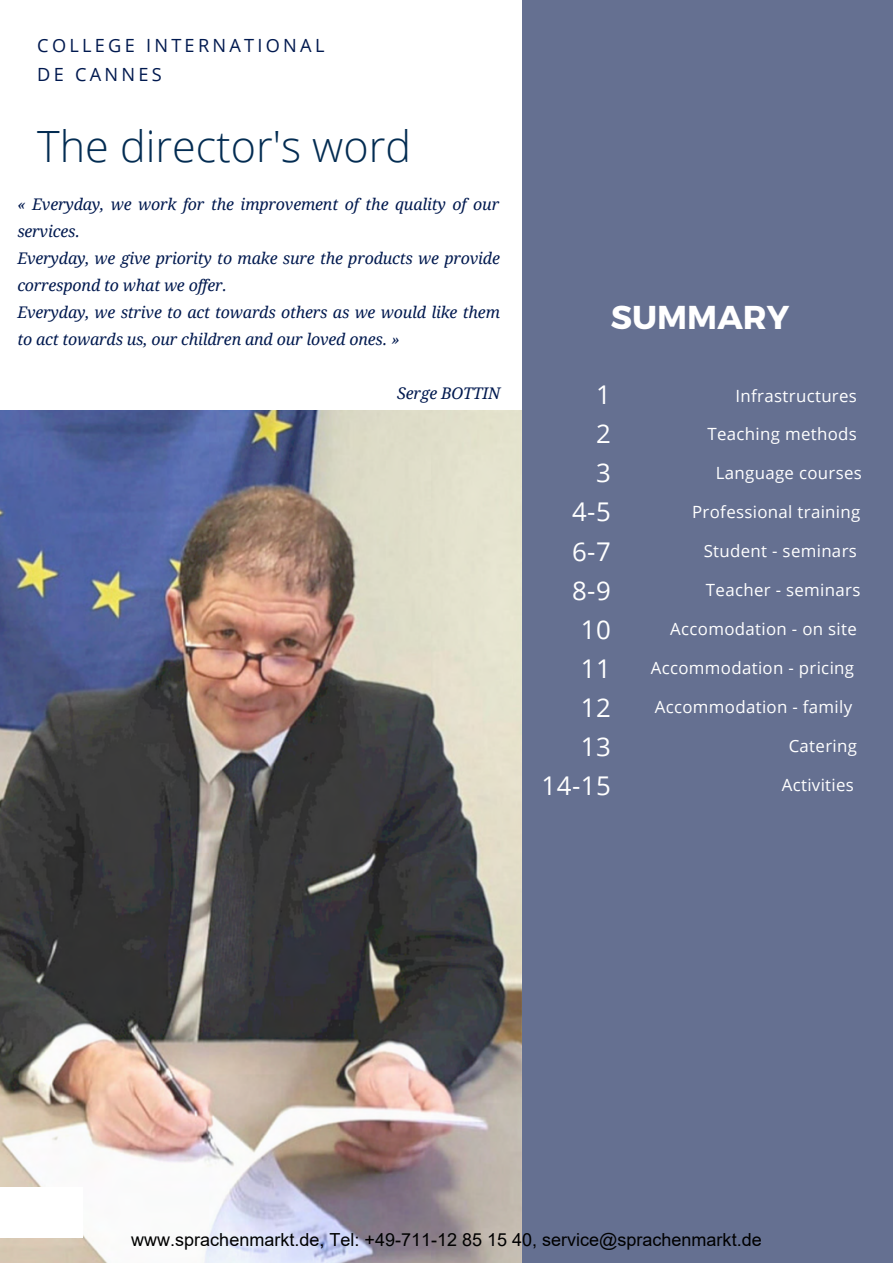
<style>
.page{position:relative;width:893px;height:1264px;background:#fff}
.page>*{position:absolute;margin:0;border:0;box-sizing:border-box;transform-origin:0 0}
.t1{font:300 43.05px "Open Sans";color:#032c52}
.t2{font:700 33px "Montserrat";color:#fff}
.t3{font:25.8px/39.2px "Open Sans";letter-spacing:.02em;color:#fff;text-align:right}
.t4{font:18.15px/29.2px "Open Sans";letter-spacing:.18em;color:#00194f}
.t5{font:18px "Arial";color:#000}
.t6{font:16.8px "Open Sans";letter-spacing:.02em;color:#fff}
.t7{font:italic 16.05px/27px "Droid Serif";letter-spacing:-.01em;color:#00194f}
</style>
<div class="page">
<img style="left:0;top:410px;width:522px;height:852px">
<div style="left:0;top:1187px;width:83px;height:49px;background:#fff"></div>
<div style="left:522px;top:0;width:370px;height:1262px;background:#657091"></div>
<p class="t4" style="left:37px;top:30px;width:288px">COLLEGE INTERNATIONAL<br>DE CANNES</p>
<h1 class="t1" style="left:37px;top:116px;width:375px">The director's word</h1>
<p class="t7" style="left:17px;top:191px;width:484px">« Everyday, we work for the improvement of the quality of our services.<br>Everyday, we give priority to make sure the products we provide correspond to what we offer.<br>Everyday, we strive to act towards others as we would like them to act towards us, our children and our loved ones. »</p>
<p class="t7" style="left:397px;top:380px;width:105px">Serge BOTTIN</p>
<h2 class="t2" style="left:611px;top:295px;width:180px">SUMMARY</h2>
<h3 class="t3" style="left:541px;top:374px;width:71px">1<br>2<br>3<br>4-5<br>6-7<br>8-9<br>10<br>11<br>12<br>13<br>14-15</h3>
<p class="t6" style="left:735px;top:383px;width:123px">Infrastructures</p>
<p class="t6" style="left:707px;top:422px;width:151px">Teaching methods</p>
<p class="t6" style="left:715px;top:461px;width:148px">Language courses</p>
<p class="t6" style="left:692px;top:500px;width:170px">Professional training</p>
<p class="t6" style="left:703px;top:538px;width:155px">Student - seminars</p>
<p class="t6" style="left:705px;top:577px;width:156px">Teacher - seminars</p>
<p class="t6" style="left:670px;top:616px;width:188px">Accomodation - on site</p>
<p class="t6" style="left:650px;top:655px;width:205px">Accommodation - pricing</p>
<p class="t6" style="left:654px;top:694px;width:199px">Accommodation - family</p>
<p class="t6" style="left:788px;top:734px;width:70px">Catering</p>
<p class="t6" style="left:781px;top:773px;width:74px">Activities</p>
<p class="t5" style="left:131px;top:1227px;width:632px">www.sprachenmarkt.de, Tel: +49-711-12 85 15 40, service@sprachenmarkt.de</p>
</div>
